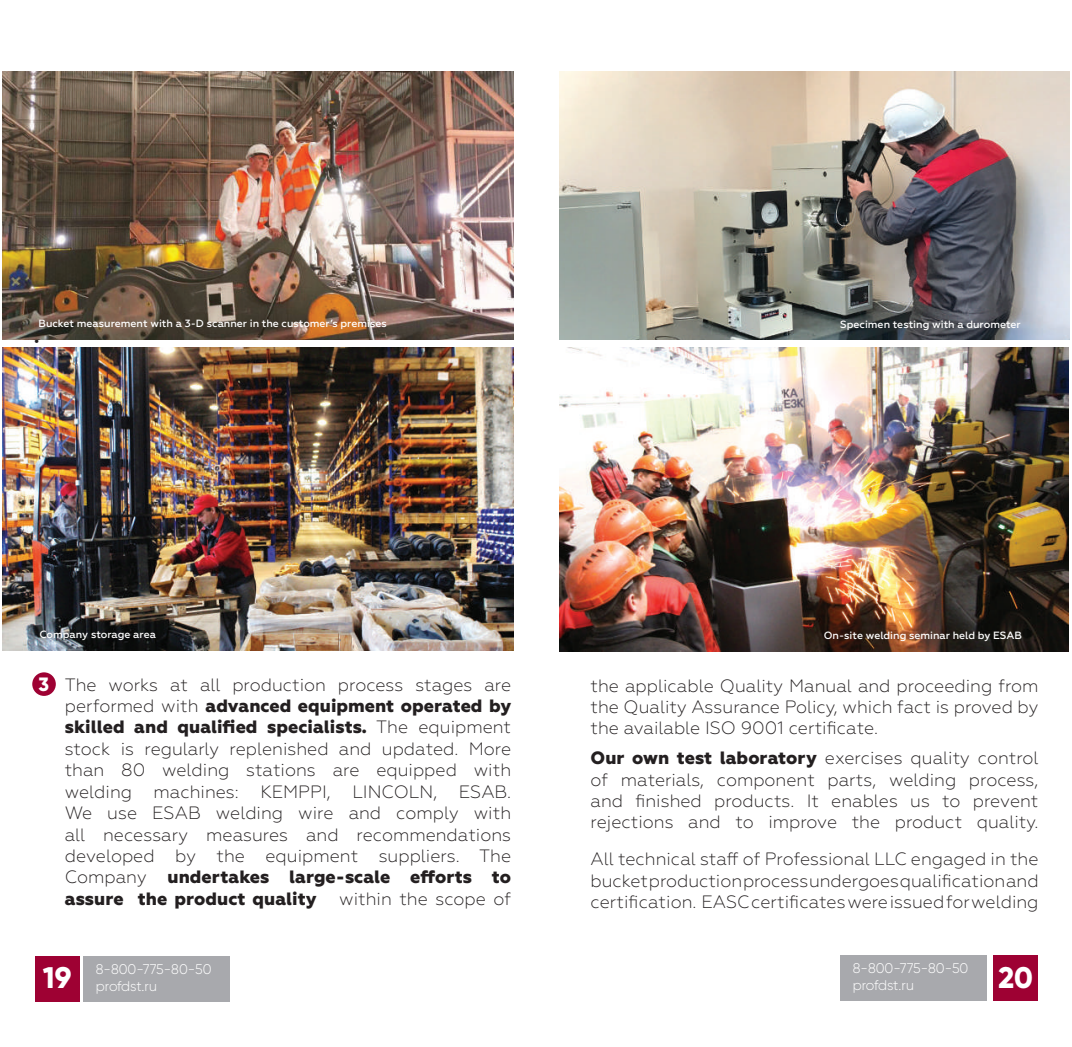
<style>
.page{position:relative;width:1072px;height:1047px;background:#fff}
.page>*{position:absolute;margin:0;border:0;box-sizing:border-box;transform-origin:0 0}
.t1{font:800 29.75px "Gilroy";color:#fff}
.t2{font:800 19.25px "Gilroy";color:#fff}
.t3{font:300 17.85px/21.3px "Geometria";color:#231f20;text-align:justify}
.t4{font:300 14px/16.8px "Gilroy";color:#fff}
.t5{font:500 10.5px "Geometria";color:#fff}
.s1{font-weight:800}
</style>
<div class="page">
<div style="left:35px;top:956px;width:44px;height:45px;background:#9e0133"></div>
<div style="left:992px;top:955px;width:45px;height:46px;background:#9e0133"></div>
<div style="left:84px;top:956px;width:146px;height:45px;background:#a8a9ad"></div>
<div style="left:840px;top:955px;width:147px;height:46px;background:#a8a9ad"></div>
<div style="left:32px;top:672px;width:24px;height:24px;background:#9e0133;border-radius:50%"></div>
<img style="left:2px;top:72px;width:511px;height:268px">
<img style="left:2px;top:347px;width:511px;height:303px">
<img style="left:559px;top:72px;width:510px;height:268px">
<img style="left:559px;top:347px;width:509px;height:304px">
<p class="t5" style="left:38px;top:317px;width:350px">Bucket measurement with a 3-D scanner in the customer’s premises</p>
<p class="t3" style="left:33px;top:330px;width:9px">•</p>
<p class="t5" style="left:840px;top:318px;width:182px">Specimen testing with a durometer</p>
<p class="t5" style="left:39px;top:628px;width:118px">Company storage area</p>
<p class="t5" style="left:823px;top:629px;width:200px">On-site welding seminar held by ESAB</p>
<p class="t2" style="left:38px;top:672px;width:12px">3</p>
<p class="t3" style="left:590px;top:674px;width:449px">the applicable Quality Manual and proceeding from the Quality Assurance Policy, which fact is proved by the available ISO 9001 certificate.</p>
<p class="t3" style="left:590px;top:747px;width:449px"><span class="s1">Our own test laboratory</span> exercises quality control of materials, component parts, welding process, and finished products. It enables us to prevent rejections and to improve the product quality.</p>
<p class="t3" style="left:590px;top:848px;width:449px">All technical staff of Professional LLC engaged in the bucket production process undergoes qualification and certification. EASC certificates were issued for welding</p>
<p class="t3" style="left:65px;top:673px;width:448px;text-indent:-32px">• The works at all production process stages are performed with <span class="s1">advanced equipment operated by skilled and qualified specialists.</span> The equipment stock is regularly replenished and updated. More than 80 welding stations are equipped with welding machines: KEMPPI, LINCOLN, ESAB.<br>We use ESAB welding wire and comply with all necessary measures and recommendations developed by the equipment suppliers. The Company <span class="s1">undertakes large-scale efforts to assure the product quality</span></p>
<p class="t3" style="left:339px;top:888px;width:173px">within the scope of</p>
<p class="t4" style="left:96px;top:960px;width:117px">8-800-775-80-50 profdst.ru</p>
<p class="t4" style="left:852px;top:960px;width:117px">8-800-775-80-50 profdst.ru</p>
<h1 class="t1" style="left:43px;top:959px;width:30px">19</h1>
<h1 class="t1" style="left:998px;top:959px;width:36px">20</h1>
</div>
